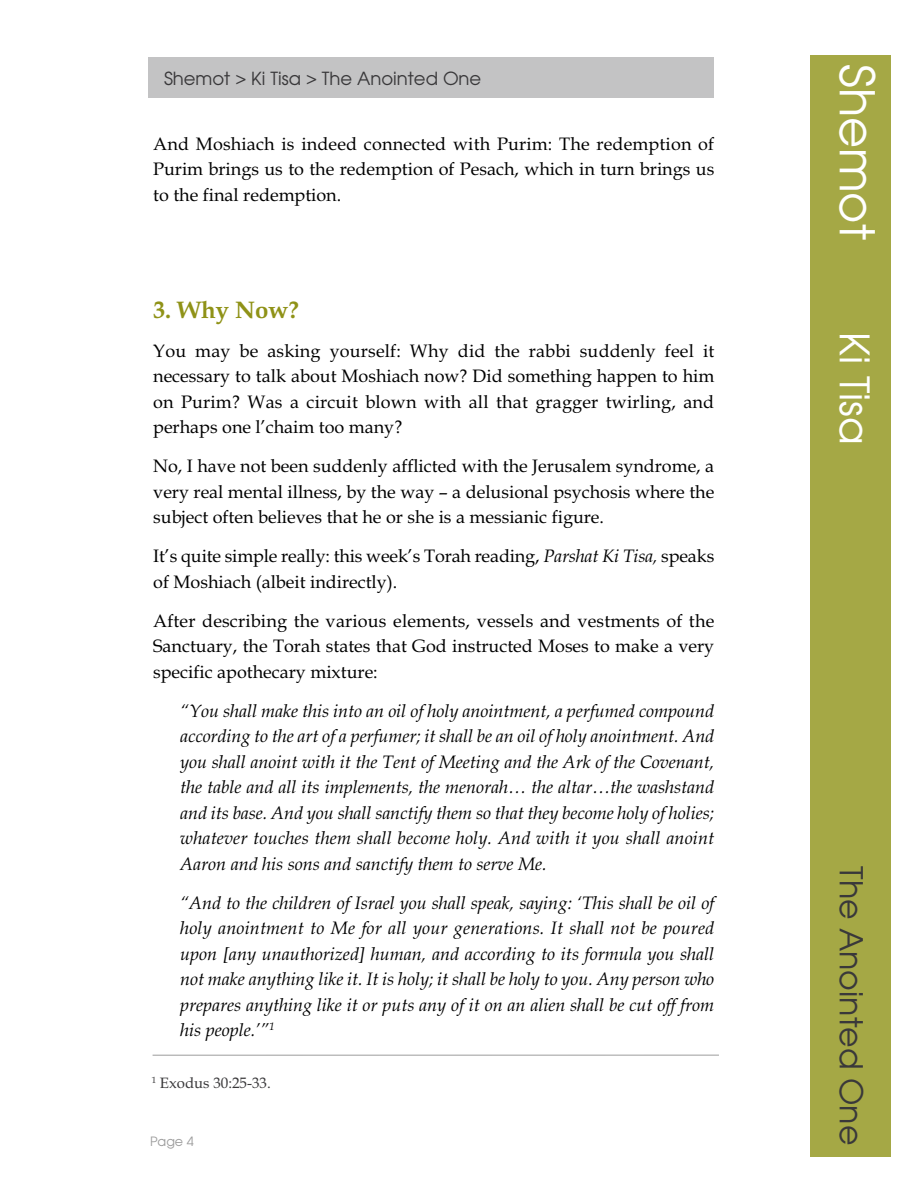
<style>
.page{position:relative;width:918px;height:1188px;background:#fff}
.page>*{position:absolute;margin:0;border:0;box-sizing:border-box;transform-origin:0 0}
.t1{font:47.7px "Avalon Plain";color:#fff}
.t2{font:40.5px "Avalon Plain";color:#fff}
.t3{font:31.5px "Avalon Plain";color:#39383a}
.t4{font:700 24px "Book Antiqua";color:#8f9217}
.t5{font:italic 18px/25.5px "Book Antiqua";color:#000;text-align:justify}
.t6{font:18px/25.5px "Book Antiqua";color:#000;text-align:justify}
.t7{font:18px "Avalon Plain";color:#39383a}
.t8{font:15px "Book Antiqua";color:#39383a}
.t9{font:12.75px "Avalon Plain";color:#9c9c9c}
.s1{font-style:italic}
</style>
<div class="page">
<div style="left:810px;top:55px;width:81px;height:1101px;background:#a5a845"></div>
<div style="left:148px;top:57px;width:566px;height:41px;background:#c3c3c4"></div>
<hr style="left:153px;top:1055px;width:566px;height:1px;background:#9c9c9c">
<p class="t7" style="left:164px;top:68px;width:319px">Shemot &gt; Ki Tisa &gt; The Anointed One</p>
<h1 class="t1" style="left:884px;top:64px;width:177px;rotate:90deg">Shemot</h1>
<p class="t6" style="left:153px;top:131px;width:563px">And Moshiach is indeed connected with Purim: The redemption of Purim brings us to the redemption of Pesach, which in turn brings us to the final redemption.</p>
<h3 class="t4" style="left:153px;top:296px;width:147px">3. Why Now?</h3>
<p class="t6" style="left:153px;top:338px;width:563px">You may be asking yourself: Why did the rabbi suddenly feel it necessary to talk about Moshiach now? Did something happen to him on Purim? Was a circuit blown with all that gragger twirling, and perhaps one l’chaim too many?</p>
<p class="t6" style="left:153px;top:453px;width:563px">No, I have not been suddenly afflicted with the Jerusalem syndrome, a very real mental illness, by the way – a delusional psychosis where the subject often believes that he or she is a messianic figure.</p>
<p class="t6" style="left:153px;top:543px;width:563px">It’s quite simple really: this week’s Torah reading, <span class="s1">Parshat Ki Tisa,</span> speaks of Moshiach (albeit indirectly).</p>
<p class="t6" style="left:153px;top:608px;width:563px">After describing the various elements, vessels and vestments of the Sanctuary, the Torah states that God instructed Moses to make a very specific apothecary mixture:</p>
<p class="t5" style="left:180px;top:698px;width:536px">“You shall make this into an oil of holy anointment, a perfumed compound according to the art of a perfumer; it shall be an oil of holy anointment. And you shall anoint with it the Tent of Meeting and the Ark of the Covenant, the table and all its implements, the menorah… the altar…the washstand and its base. And you shall sanctify them so that they become holy of holies; whatever touches them shall become holy. And with it you shall anoint Aaron and his sons and sanctify them to serve Me.</p>
<p class="t5" style="left:180px;top:890px;width:536px">“And to the children of Israel you shall speak, saying: ‘This shall be oil of holy anointment to Me for all your generations. It shall not be poured upon [any unauthorized] human, and according to its formula you shall not make anything like it. It is holy; it shall be holy to you. Any person who prepares anything like it or puts any of it on an alien shall be cut off from his people.’”<sup>1</sup></p>
<p class="t8" style="left:152px;top:1074px;width:121px"><sup>1</sup> Exodus 30:25-33.</p>
<p class="t9" style="left:150px;top:1134px;width:45px">Page 4</p>
<h2 class="t2" style="left:878px;top:332px;width:114px;rotate:90deg">Ki Tisa</h2>
<h3 class="t3" style="left:869px;top:866px;width:280px;rotate:90deg">The Anointed One</h3>
</div>
